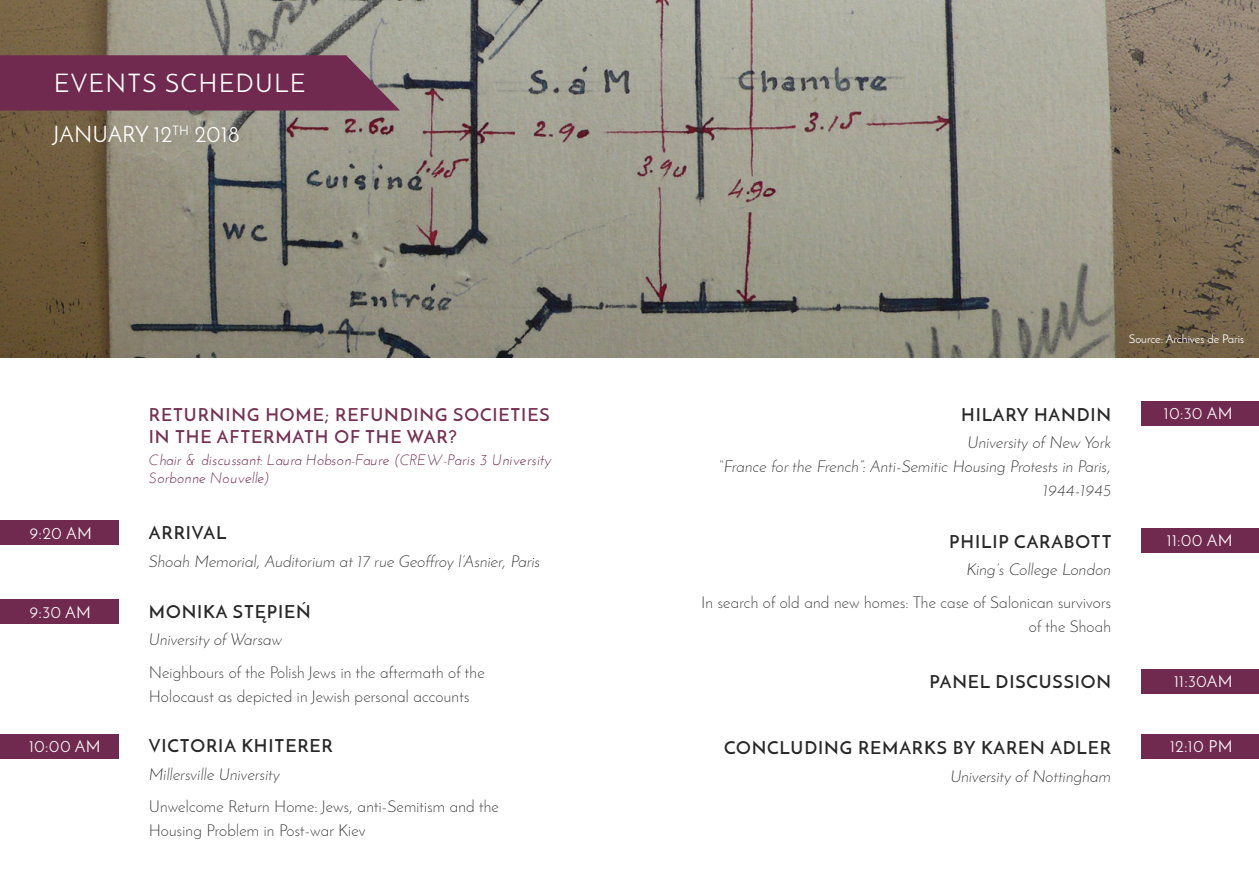
<style>
.page{position:relative;width:1259px;height:893px;background:#fff}
.page>*{position:absolute;margin:0;border:0;box-sizing:border-box;transform-origin:0 0}
.t1{font:25.5px "Josefin Sans";letter-spacing:.05em;color:#fff}
.t2{font:22.5px "Josefin Sans";color:#fff}
.t3{font:600 18px "Josefin Sans";letter-spacing:.05em;color:#292829}
.t4{font:600 18px/21.6px "Josefin Sans";letter-spacing:.05em;color:#753254}
.t5{font:300 16.5px/24px "Josefin Sans";letter-spacing:.015em;color:#292829}
.t6{font:italic 300 16.5px/24px "Josefin Sans";letter-spacing:.015em;color:#292829;text-align:right}
.t7{font:16.5px "Josefin Sans";letter-spacing:.015em;color:#fff}
.t8{font:italic 15px/18px "Josefin Sans";color:#702a4f}
.t9{font:12px "Josefin Sans";color:#fff}
</style>
<div class="page">
<img style="left:0;top:0;width:1259px;height:358px">
<svg style="left:0;top:55px;width:400px;height:56px;background:#733253"></svg>
<div style="left:0;top:599px;width:119px;height:25px;background:#702a4f"></div>
<div style="left:0;top:734px;width:119px;height:24px;background:#702a4f"></div>
<div style="left:1141px;top:669px;width:118px;height:24px;background:#702a4f"></div>
<div style="left:1141px;top:734px;width:118px;height:24px;background:#702a4f"></div>
<div style="left:1141px;top:528px;width:118px;height:25px;background:#702a4f"></div>
<div style="left:1141px;top:401px;width:118px;height:25px;background:#702a4f"></div>
<div style="left:0;top:520px;width:119px;height:25px;background:#702a4f"></div>
<h1 class="t1" style="left:54px;top:68px;width:253px">EVENTS SCHEDULE</h1>
<h2 class="t2" style="left:53px;top:121px;width:188px">JANUARY 12<sup>TH</sup> 2018</h2>
<p class="t4" style="left:149px;top:404px;width:402px">RETURNING HOME; REFUNDING SOCIETIES<br>IN THE AFTERMATH OF THE WAR?</p>
<p class="t8" style="left:149px;top:451px;width:404px">Chair &amp; discussant: Laura Hobson-Faure (CREW-Paris 3 University<br>Sorbonne Nouvelle)</p>
<p class="t7" style="left:30px;top:523px;width:64px">9:20 AM</p>
<p class="t3" style="left:149px;top:521px;width:79px">ARRIVAL</p>
<p class="t6" style="left:149px;top:549px;width:393px">Shoah Memorial, Auditorium at 17 rue Geoffroy l’Asnier, Paris</p>
<p class="t7" style="left:30px;top:602px;width:63px">9:30 AM</p>
<p class="t3" style="left:149px;top:600px;width:163px">MONIKA STĘPIEŃ</p>
<p class="t6" style="left:149px;top:627px;width:135px">University of Warsaw</p>
<p class="t5" style="left:149px;top:660px;width:337px">Neighbours of the Polish Jews in the aftermath of the<br>Holocaust as depicted in Jewish personal accounts</p>
<p class="t7" style="left:29px;top:737px;width:73px">10:00 AM</p>
<p class="t3" style="left:149px;top:735px;width:185px">VICTORIA KHITERER</p>
<p class="t6" style="left:149px;top:762px;width:133px">Millersville University</p>
<p class="t5" style="left:149px;top:794px;width:351px">Unwelcome Return Home: Jews, anti-Semitism and the<br>Housing Problem in Post-war Kiev</p>
<p class="t9" style="left:1128px;top:331px;width:117px">Source: Archives de Paris</p>
<p class="t3" style="left:961px;top:403px;width:151px">HILARY HANDIN</p>
<p class="t7" style="left:1164px;top:404px;width:70px">10:30 AM</p>
<p class="t6" style="left:719px;top:430px;width:394px">University of New York<br>“France for the French”: Anti-Semitic Housing Protests in Paris,<br>1944-1945</p>
<p class="t3" style="left:949px;top:530px;width:164px">PHILIP CARABOTT</p>
<p class="t7" style="left:1166px;top:530px;width:67px">11:00 AM</p>
<p class="t6" style="left:966px;top:557px;width:146px">King’s College London</p>
<p class="t5" style="left:701px;top:590px;width:411px;text-align:right">In search of old and new homes: The case of Salonican survivors of the Shoah</p>
<p class="t3" style="left:929px;top:671px;width:183px">PANEL DISCUSSION</p>
<p class="t7" style="left:1174px;top:671px;width:60px">11:30AM</p>
<p class="t3" style="left:724px;top:736px;width:388px">CONCLUDING REMARKS BY KAREN ADLER</p>
<p class="t7" style="left:1170px;top:736px;width:64px">12:10 PM</p>
<p class="t6" style="left:950px;top:764px;width:162px">University of Nottingham</p>
</div>
